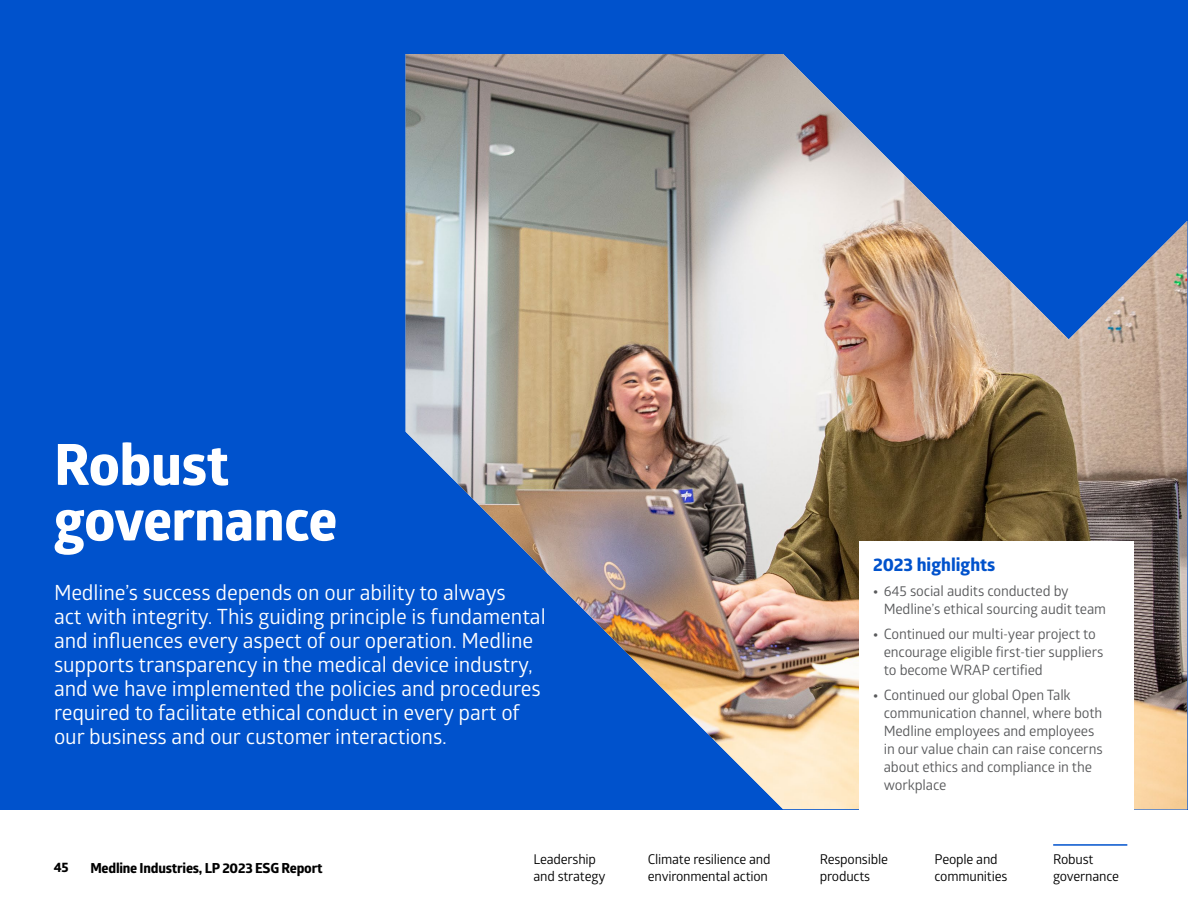
<style>
.page{position:relative;width:1188px;height:918px;background:#fff}
.page>*{position:absolute;margin:0;border:0;box-sizing:border-box;transform-origin:0 0}
.t1{font:800 57px/55.5px "Glober";letter-spacing:-.01em;color:#fff}
.t2{font:21px/24px "Glober";letter-spacing:-.005em;color:#fff}
.t3{font:800 18px "Glober";color:#0052cc}
.t4{font:14.25px/18px "Glober";letter-spacing:-.01em;color:#58595b}
.t5{font:800 13.8px "Glober";letter-spacing:-.015em;color:#000}
.t6{font:13.5px/16.2px "Glober";letter-spacing:-.015em;color:#000}
.t7{font:800 13.5px "Glober";color:#000}
.s1{font-weight:800}
</style>
<div class="page">
<div style="left:0;top:0;width:1188px;height:809px;background:#0052cc"></div>
<img style="left:406px;top:54px;width:781px;height:755px">
<hr style="left:1053px;top:844px;width:74px;height:2px;background:#0052cc">
<div style="left:860px;top:541px;width:274px;height:276px;background:#fff"></div>
<h1 class="t1" style="left:54px;top:437px;width:285px">Robust governance</h1>
<p class="t2" style="left:54px;top:579px;width:493px">Medline’s success depends on our ability to always<br>act with integrity. This guiding principle is fundamental and influences every aspect of our operation. Medline supports transparency in the medical device industry, and we have implemented the policies and procedures required to facilitate ethical conduct in every part of our business and our customer interactions.</p>
<p class="t3" style="left:873px;top:552px;width:124px">2023 highlights</p>
<p class="t4" style="left:884px;top:581px;width:224px;text-indent:-11px"><span class="s1">•</span> 645 social audits conducted by<br>Medline’s ethical sourcing audit team</p>
<p class="t4" style="left:884px;top:624px;width:221px;text-indent:-11px"><span class="s1">•</span> Continued our multi-year project to encourage eligible first-tier suppliers to become WRAP certified</p>
<p class="t4" style="left:884px;top:685px;width:220px;text-indent:-11px"><span class="s1">•</span> Continued our global Open Talk communication channel, where both<br>Medline employees and employees in our value chain can raise concerns about ethics and compliance in the workplace</p>
<p class="t7" style="left:54px;top:858px;width:17px">45</p>
<p class="t5" style="left:90px;top:858px;width:234px">Medline Industries, LP 2023 ESG Report</p>
<p class="t6" style="left:648px;top:851px;width:124px">Climate resilience and environmental action</p>
<p class="t6" style="left:820px;top:851px;width:70px">Responsible products</p>
<p class="t6" style="left:935px;top:851px;width:74px">People and communities</p>
<p class="t6" style="left:1053px;top:851px;width:67px">Robust governance</p>
<p class="t6" style="left:534px;top:851px;width:73px">Leadership and strategy</p>
</div>
